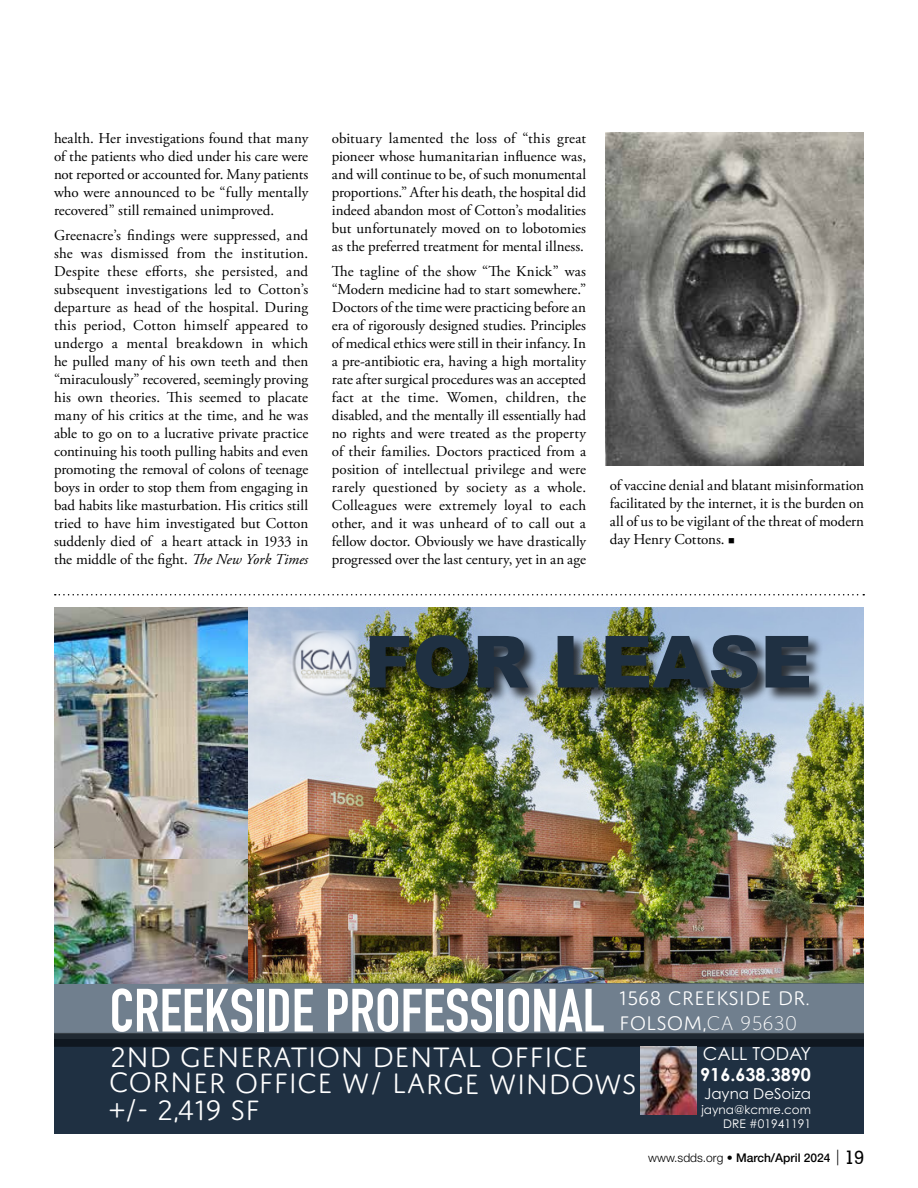
<style>
.page{position:relative;width:918px;height:1188px;background:#fff}
.page>*{position:absolute;margin:0;border:0;box-sizing:border-box;transform-origin:0 0}
.t1{font:900 72px "Arial";color:#1f3042}
.t2{font:700 60px "DIN Condensed";color:#fff}
.t3{font:300 30px/26.1px "Domus Titling";color:#fff}
.t4{font:300 21px/25.2px "Domus Titling";color:#fff}
.t5{font:700 18px "Century Gothic Pro";color:#fff}
.t6{font:18px "Century Gothic Pro";color:#fff}
.t7{font:15px/18px "Adobe Garamond Pro";color:#000;text-align:justify}
.t8{font:15px "Century Gothic Pro";color:#fff}
.t9{font:500 12px "Helvetica Neue LT Std";color:#000}
.t10{font:12px/14.4px "Century Gothic Pro";color:#fff;text-align:right}
.s1{font-style:italic}
.s2{font-weight:200}
.s3{font-weight:300}
.s4{font-weight:400;font-stretch:condensed;font-size:21px}
.s5{font-family:"Granite";font-weight:400;font-size:19.5px}
</style>
<div class="page">
<img style="left:606px;top:132px;width:258px;height:333px">
<svg style="left:55px;top:594px;width:809px;height:2px"></svg>
<img style="left:247px;top:608px;width:617px;height:375px">
<div style="left:54px;top:1034px;width:810px;height:100px;background:#1f3042"></div>
<div style="left:54px;top:983px;width:810px;height:55px;background:#707f8e"></div>
<svg style="left:54px;top:1033px;width:810px;height:14px"></svg>
<img style="left:641px;top:1047px;width:56px;height:68px">
<img style="left:54px;top:608px;width:193px;height:375px">
<div style="left:369px;top:635px;width:456px;height:69px;background:#000;opacity:.75"></div>
<img style="left:291px;top:630px;width:69px;height:69px">
<p class="t7" style="left:54px;top:130px;width:256px">health. Her investigations found that many of the patients who died under his care were not reported or accounted for. Many patients who were announced to be “fully mentally recovered” still remained unimproved.</p>
<p class="t7" style="left:54px;top:226px;width:256px">Greenacre’s findings were suppressed, and she was dismissed from the institution.<br>Despite these efforts, she persisted, and subsequent investigations led to Cotton’s departure as head of the hospital. During this period, Cotton himself appeared to undergo a mental breakdown in which he pulled many of his own teeth and then “miraculously” recovered, seemingly proving his own theories. This seemed to placate many of his critics at the time, and he was able to go on to a lucrative private practice continuing his tooth pulling habits and even promoting the removal of colons of teenage boys in order to stop them from engaging in bad habits like masturbation. His critics still tried to have him investigated but Cotton suddenly died of a heart attack in 1933 in the middle of the fight. <span class="s1">The New York Times</span></p>
<p class="t7" style="left:332px;top:130px;width:256px">obituary lamented the loss of “this great pioneer whose humanitarian influence was, and will continue to be, of such monumental proportions.” After his death, the hospital did indeed abandon most of Cotton’s modalities but unfortunately moved on to lobotomies as the preferred treatment for mental illness.</p>
<p class="t7" style="left:332px;top:262px;width:256px">The tagline of the show “The Knick” was “Modern medicine had to start somewhere.” Doctors of the time were practicing before an era of rigorously designed studies. Principles of medical ethics were still in their infancy. In a pre-antibiotic era, having a high mortality rate after surgical procedures was an accepted fact at the time. Women, children, the disabled, and the mentally ill essentially had no rights and were treated as the property of their families. Doctors practiced from a position of intellectual privilege and were rarely questioned by society as a whole.<br>Colleagues were extremely loyal to each other, and it was unheard of to call out a fellow doctor. Obviously we have drastically progressed over the last century, yet in an age</p>
<p class="t7" style="left:610px;top:477px;width:256px">of vaccine denial and blatant misinformation facilitated by the internet, it is the burden on all of us to be vigilant of the threat of modern day Henry Cottons. ■</p>
<h1 class="t1" style="left:364px;top:610px;width:449px">FOR LEASE</h1>
<h2 class="t2" style="left:110px;top:970px;width:497px">CREEKSIDE PROFESSIONAL</h2>
<h3 class="t4" style="left:619px;top:985px;width:192px">1568 CREEKSIDE DR.<br>FOLSOM,<span class="s2">CA 95630</span></h3>
<p class="t6" style="left:703px;top:1042px;width:110px">CALL TODAY</p>
<p class="t5" style="left:700px;top:1064px;width:112px">916.638.3890</p>
<p class="t8" style="left:704px;top:1085px;width:108px">Jayna DeSoiza</p>
<p class="t10" style="left:701px;top:1102px;width:111px">jayna@kcmre.com<br>DRE #01941191</p>
<h3 class="t3" style="left:109px;top:1044px;width:529px">2ND GENERATION DENTAL OFFICE<br>CORNER OFFICE W/ LARGE WINDOWS</h3>
<h3 class="t3" style="left:109px;top:1097px;width:153px">+/- 2,419 SF</h3>
<p class="t9" style="left:648px;top:1151px;width:217px"><span class="s3">www.sdds.org •</span> March/April 2024 <span class="s4">|</span> <span class="s5">19</span></p>
</div>
